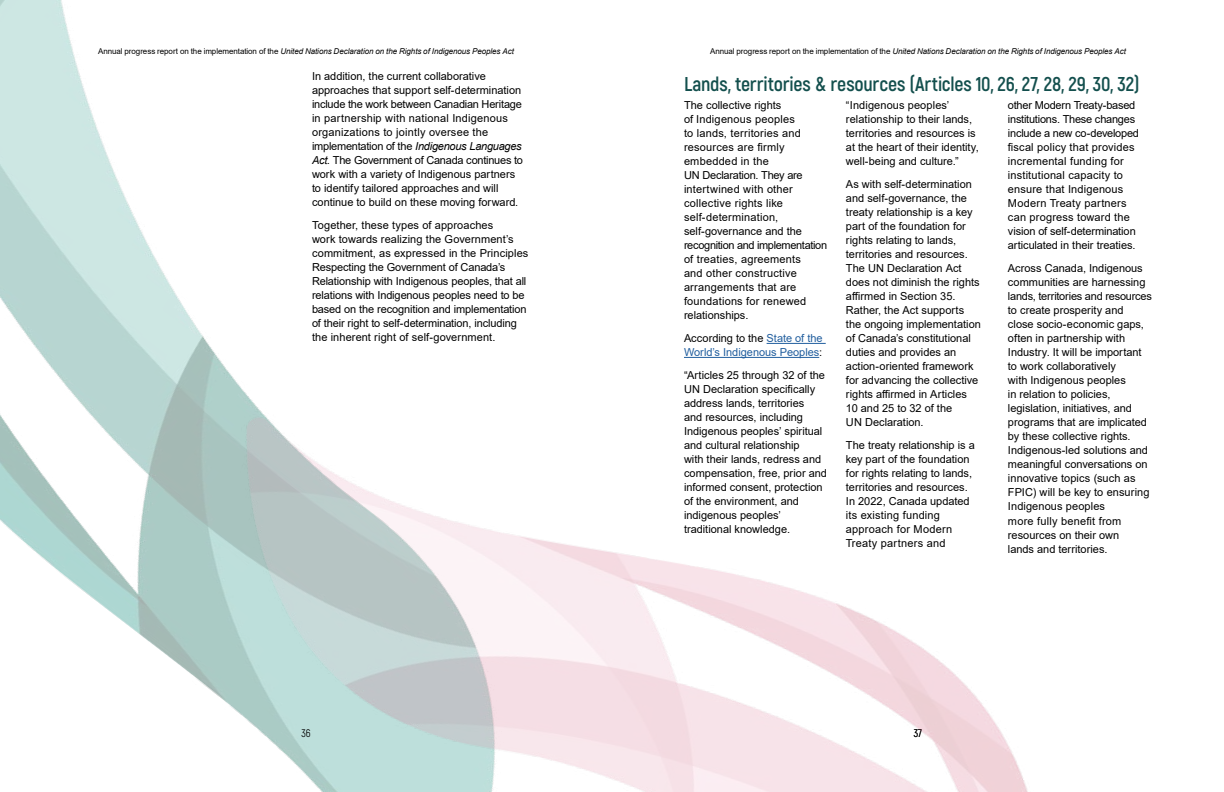
<style>
.page{position:relative;width:1224px;height:792px;background:#fff}
.page>*{position:absolute;margin:0;border:0;box-sizing:border-box;transform-origin:0 0}
.t1{font:700 20px "Akrobat";letter-spacing:-.005em;color:#134f4d}
.t2{font:11px/14px "Arial";color:#000}
.t3{font:11px/14px "Arial";color:#215e9e}
.t4{font:11px "Akrobat";color:#000}
.t5{font:italic 8px "Arial";letter-spacing:-.01em;color:#000}
.s1{font-style:normal}
.s2{font-style:italic}
.s3{color:#000}
</style>
<div class="page">
<img style="left:0;top:0;width:826px;height:656px">
<img style="left:168px;top:372px;width:860px;height:420px">
<p class="t5" style="left:98px;top:46px;width:417px"><span class="s1">Annual progress report on the implementation of the</span> United Nations Declaration on the Rights of Indigenous Peoples Act</p>
<p class="t5" style="left:710px;top:46px;width:417px"><span class="s1">Annual progress report on the implementation of the</span> United Nations Declaration on the Rights of Indigenous Peoples Act</p>
<p class="t2" style="left:312px;top:69px;width:213px">In addition, the current collaborative approaches that support self-determination include the work between Canadian Heritage in partnership with national Indigenous organizations to jointly oversee the implementation of the <span class="s2">Indigenous Languages Act.</span> The Government of Canada continues to work with a variety of Indigenous partners to identify tailored approaches and will continue to build on these moving forward.</p>
<p class="t2" style="left:312px;top:218px;width:218px">Together, these types of approaches<br>work towards realizing the Government’s commitment, as expressed in the Principles Respecting the Government of Canada’s Relationship with Indigenous peoples, that all relations with Indigenous peoples need to be based on the recognition and implementation of their right to self-determination, including the inherent right of self-government.</p>
<h1 class="t1" style="left:684px;top:71px;width:457px">Lands, territories &amp; resources (Articles 10, 26, 27, 28, 29, 30, 32)</h1>
<p class="t2" style="left:684px;top:98px;width:145px">The collective rights<br>of Indigenous peoples<br>to lands, territories and resources are firmly embedded in the<br>UN Declaration. They are intertwined with other collective rights like self-determination, self-governance and the recognition and implementation of treaties, agreements<br>and other constructive arrangements that are foundations for renewed relationships.</p>
<p class="t3" style="left:684px;top:331px;width:140px"><span class="s3">According to the</span> State of the<br>World’s Indigenous Peoples<span class="s3">:</span></p>
<p class="t2" style="left:684px;top:368px;width:145px">“Articles 25 through 32 of the<br>UN Declaration specifically address lands, territories<br>and resources, including<br>Indigenous peoples’ spiritual and cultural relationship<br>with their lands, redress and compensation, free, prior and informed consent, protection of the environment, and indigenous peoples’ traditional knowledge.</p>
<p class="t2" style="left:846px;top:98px;width:134px">“Indigenous peoples’ relationship to their lands, territories and resources is at the heart of their identity, well-being and culture.”</p>
<p class="t2" style="left:846px;top:177px;width:136px">As with self-determination and self-governance, the treaty relationship is a key part of the foundation for rights relating to lands, territories and resources.<br>The UN Declaration Act does not diminish the rights affirmed in Section 35.<br>Rather, the Act supports the ongoing implementation of Canada’s constitutional duties and provides an action-oriented framework for advancing the collective rights affirmed in Articles<br>10 and 25 to 32 of the<br>UN Declaration.</p>
<p class="t2" style="left:846px;top:438px;width:130px">The treaty relationship is a key part of the foundation for rights relating to lands, territories and resources.<br>In 2022, Canada updated its existing funding approach for Modern<br>Treaty partners and</p>
<p class="t2" style="left:1008px;top:98px;width:133px">other Modern Treaty-based institutions. These changes include a new co-developed fiscal policy that provides incremental funding for institutional capacity to ensure that Indigenous<br>Modern Treaty partners can progress toward the vision of self-determination articulated in their treaties.</p>
<p class="t2" style="left:1008px;top:262px;width:145px">Across Canada, Indigenous communities are harnessing lands, territories and resources to create prosperity and close socio-economic gaps, often in partnership with<br>Industry. It will be important to work collaboratively<br>with Indigenous peoples<br>in relation to policies, legislation, initiatives, and programs that are implicated by these collective rights.<br>Indigenous-led solutions and meaningful conversations on innovative topics (such as<br>FPIC) will be key to ensuring<br>Indigenous peoples<br>more fully benefit from resources on their own<br>lands and territories.</p>
<p class="t4" style="left:301px;top:727px;width:11px">36</p>
<p class="t4" style="left:914px;top:727px;width:10px">37</p>
</div>
